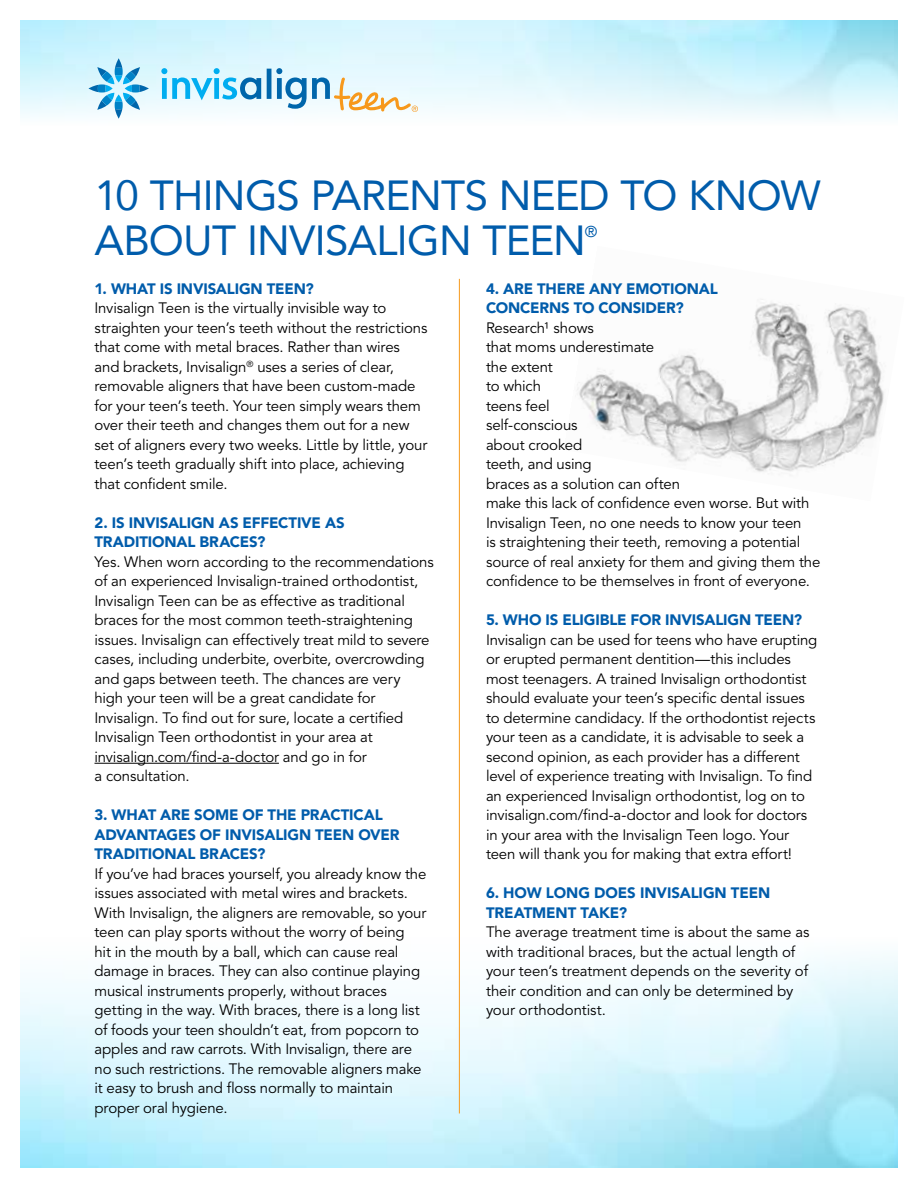
<style>
.page{position:relative;width:918px;height:1188px;background:#fff}
.page>*{position:absolute;margin:0;border:0;box-sizing:border-box;transform-origin:0 0}
.t1{font:42px/45px "Avenir";letter-spacing:-.015em;color:#005cab}
.t2{font:15.75px "Avenir";color:#005cab}
.t3{font:15px/19.5px "Avenir";letter-spacing:-.01em;color:#000}
.t4{font:900 15px/19.5px "Avenir";letter-spacing:-.01em;color:#005cab}
</style>
<div class="page">
<svg style="left:88px;top:58px;width:61px;height:61px"></svg>
<svg style="left:161px;top:68px;width:257px;height:44px"></svg>
<hr style="left:94px;top:763px;width:185px;height:1px;background:#000">
<img style="left:577px;top:299px;width:307px;height:173px">
<hr style="left:459px;top:279px;width:1px;height:834px;background:#f7991c">
<h1 class="t1" style="left:94px;top:171px;width:728px">10 THINGS PARENTS NEED TO KNOW<br>ABOUT INVISALIGN TEEN</h1>
<p class="t2" style="left:585px;top:219px;width:14px">®</p>
<p class="t4" style="left:94px;top:279px;width:221px">1. WHAT IS INVISALIGN TEEN?</p>
<p class="t3" style="left:94px;top:299px;width:335px">Invisalign Teen is the virtually invisible way to straighten your teen’s teeth without the restrictions that come with metal braces. Rather than wires and brackets, Invisalign<sup>®</sup> uses a series of clear, removable aligners that have been custom-made for your teen’s teeth. Your teen simply wears them over their teeth and changes them out for a new set of aligners every two weeks. Little by little, your teen’s teeth gradually shift into place, achieving that confident smile.</p>
<p class="t4" style="left:95px;top:513px;width:252px">2. IS INVISALIGN AS EFFECTIVE AS<br>TRADITIONAL BRACES?</p>
<p class="t3" style="left:95px;top:552px;width:341px">Yes. When worn according to the recommendations of an experienced Invisalign-trained orthodontist, Invisalign Teen can be as effective as traditional braces for the most common teeth-straightening issues. Invisalign can effectively treat mild to severe cases, including underbite, overbite, overcrowding and gaps between teeth. The chances are very<br>high your teen will be a great candidate for Invisalign. To find out for sure, locate a certified Invisalign Teen orthodontist in your area at invisalign.com/find-a-doctor and go in for<br>a consultation.</p>
<p class="t4" style="left:95px;top:805px;width:307px">3. WHAT ARE SOME OF THE PRACTICAL<br>ADVANTAGES OF INVISALIGN TEEN OVER<br>TRADITIONAL BRACES?</p>
<p class="t3" style="left:95px;top:864px;width:333px">If you’ve had braces yourself, you already know the issues associated with metal wires and brackets.<br>With Invisalign, the aligners are removable, so your teen can play sports without the worry of being<br>hit in the mouth by a ball, which can cause real damage in braces. They can also continue playing musical instruments properly, without braces getting in the way. With braces, there is a long list of foods your teen shouldn’t eat, from popcorn to apples and raw carrots. With Invisalign, there are no such restrictions. The removable aligners make it easy to brush and floss normally to maintain proper oral hygiene.</p>
<p class="t4" style="left:486px;top:279px;width:233px">4. ARE THERE ANY EMOTIONAL<br>CONCERNS TO CONSIDER?</p>
<p class="t3" style="left:486px;top:318px;width:336px">Research¹ shows<br>that moms underestimate<br>the extent<br>to which<br>teens feel<br>self-conscious<br>about crooked<br>teeth, and using<br>braces as a solution can often<br>make this lack of confidence even worse. But with<br>Invisalign Teen, no one needs to know your teen<br>is straightening their teeth, removing a potential source of real anxiety for them and giving them the confidence to be themselves in front of everyone.</p>
<p class="t4" style="left:486px;top:610px;width:318px">5. WHO IS ELIGIBLE FOR INVISALIGN TEEN?</p>
<p class="t3" style="left:486px;top:630px;width:333px">Invisalign can be used for teens who have erupting or erupted permanent dentition—this includes most teenagers. A trained Invisalign orthodontist should evaluate your teen’s specific dental issues to determine candidacy. If the orthodontist rejects your teen as a candidate, it is advisable to seek a second opinion, as each provider has a different level of experience treating with Invisalign. To find an experienced Invisalign orthodontist, log on to invisalign.com/find-a-doctor and look for doctors in your area with the Invisalign Teen logo. Your teen will thank you for making that extra effort!</p>
<p class="t4" style="left:486px;top:883px;width:286px">6. HOW LONG DOES INVISALIGN TEEN<br>TREATMENT TAKE?</p>
<p class="t3" style="left:486px;top:923px;width:325px">The average treatment time is about the same as with traditional braces, but the actual length of your teen’s treatment depends on the severity of their condition and can only be determined by your orthodontist.</p>
</div>
